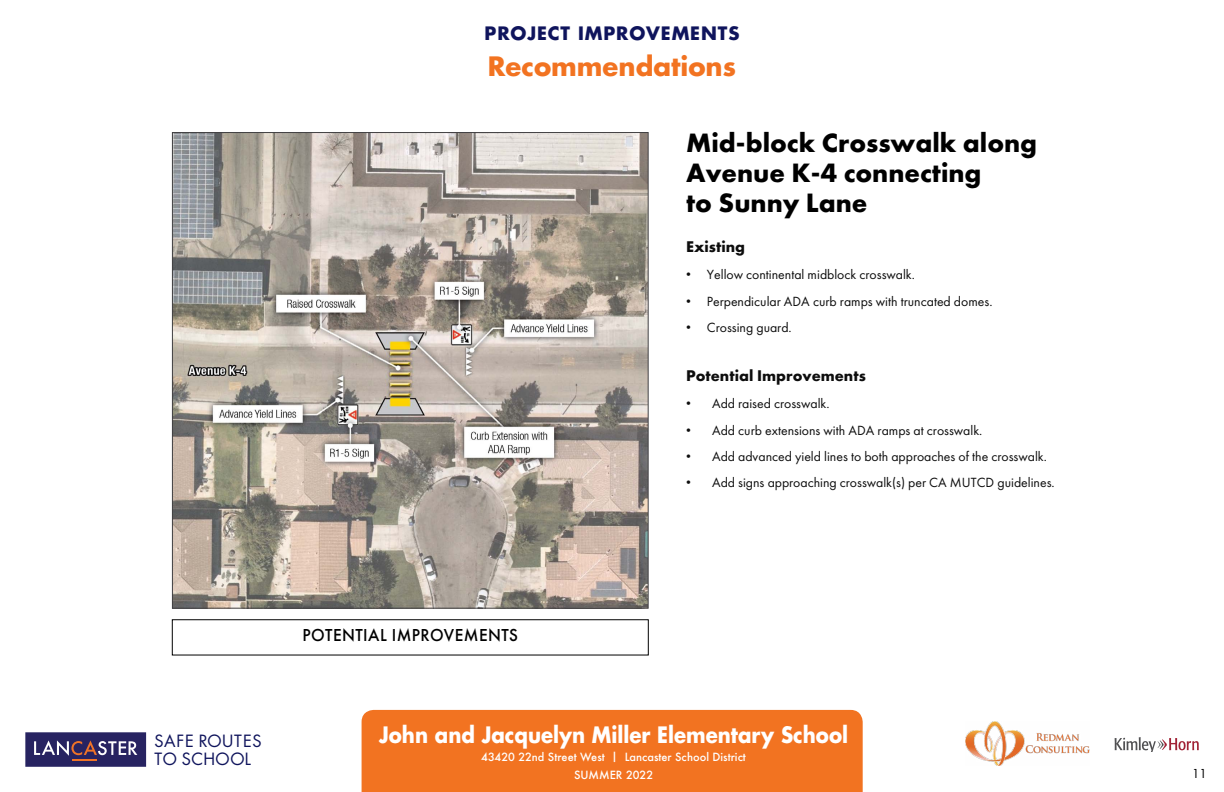
<style>
.page{position:relative;width:1224px;height:792px;background:#fff}
.page>*{position:absolute;margin:0;border:0;box-sizing:border-box;transform-origin:0 0}
.t1{font:700 27.6px/29.9px "Futura PT";color:#000}
.t2{font:700 26px "Futura";color:#f27321}
.t3{font:700 22px "Futura";color:#fff;scale:.9 1}
.t4{font:500 18px "Futura PT";letter-spacing:.025em;color:#000;scale:.96 1}
.t5{font:700 18px "Futura";letter-spacing:.05em;color:#0f145c}
.t6{font:16.4px/17.8px "Futura";letter-spacing:.025em;color:#0f145c}
.t7{font:700 16.1px "Futura PT";color:#0d0d0d}
.t8{font:13.8px "Futura PT";color:#0d0d0d}
.t9{font:12px "Futura";color:#000}
.t10{font:500 11px/18px "Futura";color:#fff;text-align:center}
.s1{font-family:"Arial"}
</style>
<div class="page">
<div style="left:362px;top:710px;width:501px;height:82px;background:#f27321"></div>
<svg style="left:25px;top:732px;width:121px;height:35px;background:#443d71"></svg>
<hr style="left:73px;top:759px;width:24px;height:2px;background:#ef7327">
<svg style="left:1115px;top:737px;width:84px;height:15px"></svg>
<img style="left:965px;top:721px;width:125px;height:45px">
<img style="left:174px;top:134px;width:473px;height:473px">
<h3 class="t5" style="left:485px;top:20px;width:256px">PROJECT IMPROVEMENTS</h3>
<h2 class="t2" style="left:488px;top:48px;width:250px">Recommendations</h2>
<h1 class="t1" style="left:686px;top:127px;width:353px">Mid-block Crosswalk along<br>Avenue K-4 connecting<br>to Sunny Lane</h1>
<p class="t7" style="left:686px;top:236px;width:60px">Existing</p>
<p class="t8" style="left:686px;top:266px;width:230px"><span class="s1">•</span> Yellow continental midblock crosswalk.</p>
<p class="t8" style="left:686px;top:293px;width:308px"><span class="s1">•</span> Perpendicular ADA curb ramps with truncated domes.</p>
<p class="t8" style="left:686px;top:319px;width:107px"><span class="s1">•</span> Crossing guard.</p>
<p class="t7" style="left:686px;top:365px;width:181px">Potential Improvements</p>
<p class="t8" style="left:686px;top:395px;width:145px"><span class="s1">•</span> Add raised crosswalk.</p>
<p class="t8" style="left:686px;top:422px;width:298px"><span class="s1">•</span> Add curb extensions with ADA ramps at crosswalk.</p>
<p class="t8" style="left:686px;top:448px;width:362px"><span class="s1">•</span> Add advanced yield lines to both approaches of the crosswalk.</p>
<p class="t8" style="left:686px;top:475px;width:370px"><span class="s1">•</span> Add signs approaching crosswalk(s) per CA MUTCD guidelines.</p>
<p class="t6" style="left:154px;top:732px;width:109px">SAFE ROUTES<br>TO SCHOOL</p>
<h3 class="t4" style="left:302px;top:624px;width:226px">POTENTIAL IMPROVEMENTS</h3>
<h3 class="t3" style="left:379px;top:719px;width:523px">John and Jacquelyn Miller Elementary School</h3>
<p class="t10" style="left:481px;top:748px;width:266px">43420 22nd Street West | Lancaster School District<br>SUMMER 2022</p>
<p class="t9" style="left:1192px;top:765px;width:16px">11</p>
</div>
